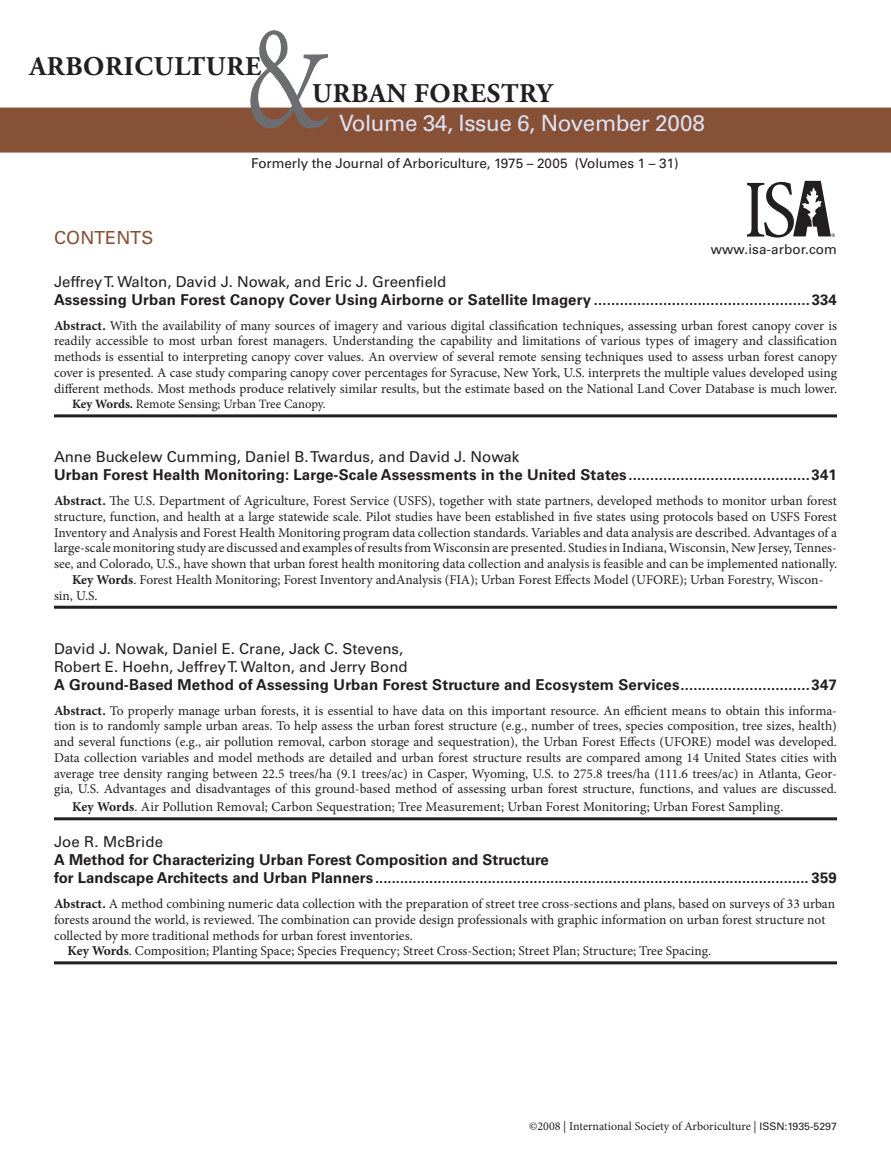
<style>
.page{position:relative;width:891px;height:1175px;background:#fff}
.page>*{position:absolute;margin:0;border:0;box-sizing:border-box;transform-origin:0 0}
.t1{font:150px "Adobe Garamond Pro";color:#6c6d70;scale:.7 1}
.t2{font:700 27px "Adobe Garamond Pro";letter-spacing:.025em;color:#231f20}
.t3{font:22.5px "Univers LT Std";letter-spacing:-.02em;color:#dde1f2}
.t4{font:18px "Univers LT Std";letter-spacing:.01em;color:#875138}
.article_title{font:700 15px "Univers LT Std";letter-spacing:.01em;color:#221e1f}
.article_title-2{font:700 15px/18px "Univers LT Std";color:#231f20}
.Default{font:15px/18px "Univers LT Std";color:#221e1f}
.author{font:15px "Univers LT Std";color:#221e1f}
.abstract{font:13.5px/15.8px "Minion Pro";color:#231f20;text-align:justify}
.t5{font:13.5px "Univers LT Std";letter-spacing:-.005em;color:#231f20}
.abstract-2{font:12.75px "Minion Pro";letter-spacing:-.005em;color:#221e1f}
.t6{font:12px "Minion Pro";color:#231f20}
.s1{color:#231f20}
.s2{font-weight:700}
.s3{color:#221e1f}
.s4{font-family:"Univers LT Std";font-size:10.5px}
</style>
<div class="page">
<div style="left:0;top:107px;width:891px;height:45px;background:#875138"></div>
<hr style="left:54px;top:414px;width:783px;height:3px;background:#221e1f">
<hr style="left:54px;top:605px;width:783px;height:3px;background:#231f20">
<hr style="left:54px;top:817px;width:783px;height:3px;background:#231f20">
<hr style="left:54px;top:961px;width:783px;height:3px;background:#231f20">
<svg style="left:747px;top:181px;width:88px;height:56px"></svg>
<p class="t1" style="left:244px;top:-11px;width:124px">&amp;</p>
<p class="t2" style="left:29px;top:50px;width:233px">ARBORICULTURE</p>
<p class="t2" style="left:312px;top:78px;width:242px">URBAN FORESTRY</p>
<p class="t3" style="left:339px;top:110px;width:367px">Volume 34, Issue 6, November 2008</p>
<p class="t5" style="left:251px;top:155px;width:429px">Formerly the Journal of Arboriculture, 1975 – 2005 (Volumes 1 – 31)</p>
<p class="t4" style="left:54px;top:226px;width:101px">CONTENTS</p>
<p class="author" style="left:54px;top:273px;width:394px">Jeffrey T. Walton, David J. Nowak, and Eric J. Greenfield</p>
<p class="article_title" style="left:54px;top:291px;width:784px">Assessing Urban Forest Canopy Cover Using Airborne or Satellite Imagery <span class="s1">..................................................334</span></p>
<p class="abstract" style="left:54px;top:317px;width:785px"><span class="s2">Abstract.</span> With the availability of many sources of imagery and various digital classification techniques, assessing urban forest canopy cover is readily accessible to most urban forest managers. Understanding the capability and limitations of various types of imagery and classification methods is essential to interpreting canopy cover values. An overview of several remote sensing techniques used to assess urban forest canopy cover is presented. A case study comparing canopy cover percentages for Syracuse, New York, U.S. interprets the multiple values developed using different methods. Most methods produce relatively similar results, but the estimate based on the National Land Cover Database is much lower.</p>
<p class="abstract-2" style="left:72px;top:396px;width:255px"><span class="s2">Key Words.</span> Remote Sensing; Urban Tree Canopy.</p>
<p class="Default" style="left:54px;top:448px;width:467px">Anne Buckelew Cumming, Daniel B. Twardus, and David J. Nowak</p>
<p class="article_title" style="left:54px;top:466px;width:784px">Urban Forest Health Monitoring: Large-Scale Assessments in the United States<span class="s1">..........................................341</span></p>
<p class="abstract" style="left:54px;top:493px;width:785px"><span class="s2">Abstract.</span> The U.S. Department of Agriculture, Forest Service (USFS), together with state partners, developed methods to monitor urban forest structure, function, and health at a large statewide scale. Pilot studies have been established in five states using protocols based on USFS Forest Inventory and Analysis and Forest Health Monitoring program data collection standards. Variables and data analysis are described. Advantages of a large-scale monitoring study are discussed and examples of results from Wisconsin are presented. Studies in Indiana, Wisconsin, New Jersey, Tennes&shy;see, and Colorado, U.S., have shown that urban forest health monitoring data collection and analysis is feasible and can be implemented nationally.</p>
<p class="abstract" style="left:54px;top:572px;width:771px;text-indent:18px"><span class="s2">Key Words</span>. Forest Health Monitoring; Forest Inventory andAnalysis (FIA); Urban Forest Effects Model (UFORE); Urban Forestry, Wiscon&shy;sin, U.S.</p>
<p class="t5" style="left:711px;top:241px;width:128px">www.isa-arbor.com</p>
<p class="Default" style="left:54px;top:639px;width:355px">David J. Nowak, Daniel E. Crane, Jack C. Stevens,<br>Robert E. Hoehn, Jeffrey T. Walton, and Jerry Bond</p>
<p class="article_title" style="left:54px;top:675px;width:784px">A Ground-Based Method of Assessing Urban Forest Structure and Ecosystem Services<span class="s1">..............................347</span></p>
<p class="abstract" style="left:54px;top:702px;width:785px"><span class="s2">Abstract.</span> To properly manage urban forests, it is essential to have data on this important resource. An efficient means to obtain this informa&shy;tion is to randomly sample urban areas. To help assess the urban forest structure (e.g., number of trees, species composition, tree sizes, health) and several functions (e.g., air pollution removal, carbon storage and sequestration), the Urban Forest Effects (UFORE) model was developed.<br>Data collection variables and model methods are detailed and urban forest structure results are compared among 14 United States cities with average tree density ranging between 22.5 trees/ha (9.1 trees/ac) in Casper, Wyoming, U.S. to 275.8 trees/ha (111.6 trees/ac) in Atlanta, Geor&shy;gia, U.S. Advantages and disadvantages of this ground-based method of assessing urban forest structure, functions, and values are discussed.</p>
<p class="abstract" style="left:72px;top:799px;width:713px"><span class="s2">Key Words</span>. Air Pollution Removal; Carbon Sequestration; Tree Measurement; Urban Forest Monitoring; Urban Forest Sampling.</p>
<p class="Default" style="left:54px;top:833px;width:111px">Joe R. McBride</p>
<p class="article_title-2" style="left:54px;top:851px;width:784px"><span class="s3">A Method for Characterizing Urban Forest Composition and Structure<br>for Landscape Architects and Urban Planners</span>........................................................................................................ 359</p>
<p class="abstract" style="left:54px;top:896px;width:783px;text-align:left"><span class="s2">Abstract.</span> A method combining numeric data collection with the preparation of street tree cross-sections and plans, based on surveys of 33 urban forests around the world, is reviewed. The combination can provide design professionals with graphic information on urban forest structure not collected by more traditional methods for urban forest inventories.</p>
<p class="abstract" style="left:68px;top:943px;width:645px"><span class="s2">Key Words</span>. Composition; Planting Space; Species Frequency; Street Cross-Section; Street Plan; Structure; Tree Spacing.</p>
<p class="t6" style="left:529px;top:1117px;width:309px">©2008 | International Society of Arboriculture | <span class="s4">ISSN:1935-5297</span></p>
</div>
